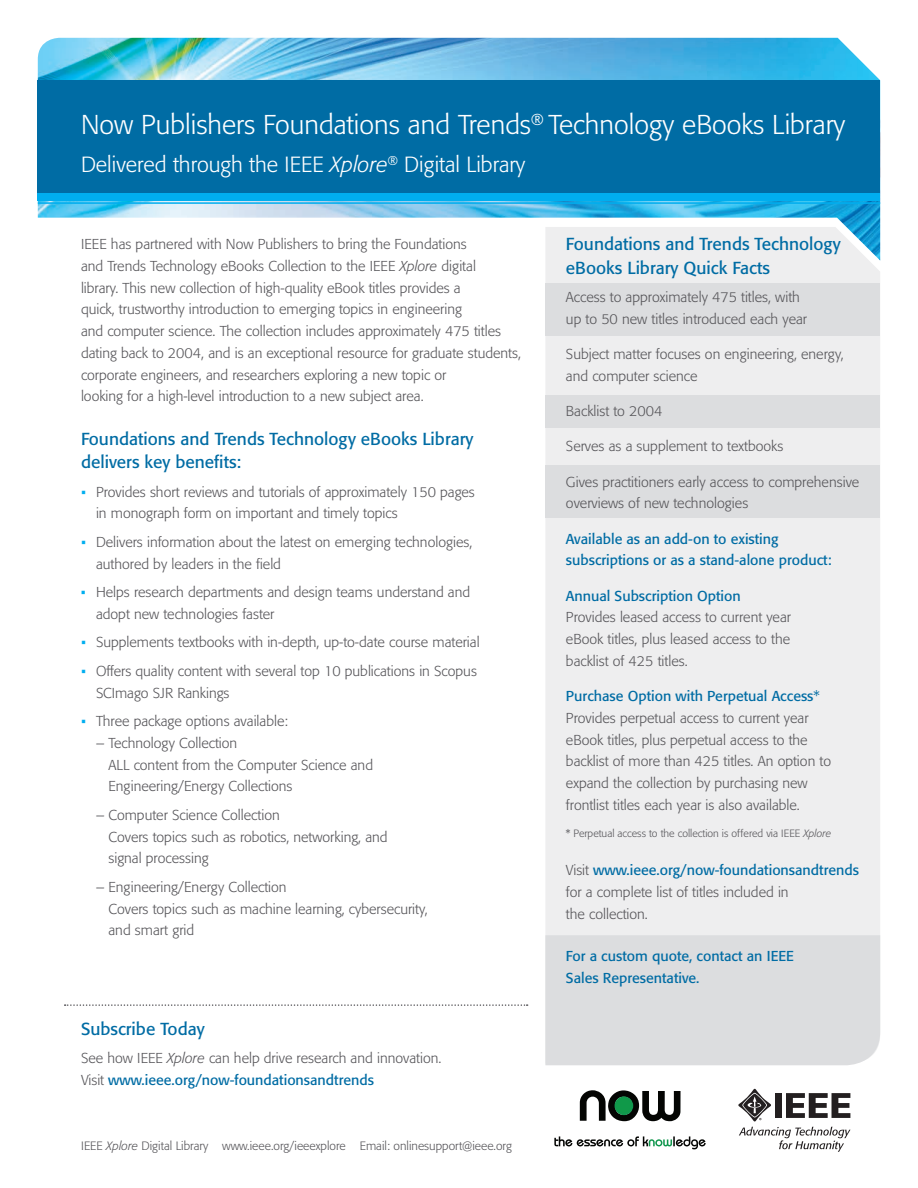
<style>
.page{position:relative;width:918px;height:1188px;background:#fff}
.page>*{position:absolute;margin:0;border:0;box-sizing:border-box;transform-origin:0 0}
.t1{font:300 27px "Formata";color:#fff}
.t2{font:300 21.75px "Formata";color:#fff}
.t3{font:17.25px/23.2px "Formata";color:#006ca4}
.t4{font:300 14.25px/21.8px "Formata";color:#57565a}
.t5{font:14.25px/21.8px "Formata";color:#006ca4}
.t6{font:300 12px "Formata";color:#57565a}
.t7{font:300 10.5px "Formata";color:#57565a}
.s1{font-style:italic}
.s2{font-family:"Calibri";font-weight:400;color:#00aeef}
.s3{font-weight:400;color:#006ca4}
.s4{color:#006ca4}
</style>
<div class="page">
<div style="left:545px;top:261px;width:335px;height:674px;background:#eeeeef"></div>
<div style="left:545px;top:283px;width:335px;height:53px;background:#dcdddf"></div>
<div style="left:545px;top:465px;width:335px;height:53px;background:#dcdddf"></div>
<div style="left:545px;top:395px;width:335px;height:33px;background:#dcdddf"></div>
<div style="left:545px;top:935px;width:335px;height:130px;background:#dcdddf"></div>
<svg style="left:65px;top:1004px;width:463px;height:2px"></svg>
<img style="left:38px;top:38px;width:842px;height:223px">
<div style="left:38px;top:81px;width:842px;height:115px;background:#006ca4"></div>
<div style="left:38px;top:193px;width:842px;height:8px;background:#00aeef"></div>
<hr style="left:38px;top:202px;width:842px;height:2px;background:#00aeef">
<svg style="left:738px;top:1089px;width:112px;height:63px"></svg>
<img style="left:579px;top:1101px;width:93px;height:21px">
<img style="left:580px;top:1090px;width:101px;height:31px">
<img style="left:615px;top:1096px;width:18px;height:19px;border-radius:9px">
<img style="left:616px;top:1098px;width:15px;height:15px;border-radius:8px">
<img style="left:555px;top:1146px;width:149px;height:4px">
<img style="left:554px;top:1136px;width:152px;height:10px">
<h1 class="t1" style="left:81px;top:108px;width:766px">Now Publishers Foundations and Trends<sup>®</sup> Technology eBooks Library</h1>
<h2 class="t2" style="left:81px;top:152px;width:446px">Delivered through the IEEE <span class="s1">Xplore</span><sup>®</sup> Digital Library</h2>
<p class="t4" style="left:81px;top:233px;width:442px">IEEE has partnered with Now Publishers to bring the Foundations<br>and Trends Technology eBooks Collection to the IEEE <span class="s1">Xplore</span> digital<br>library. This new collection of high-quality eBook titles provides a<br>quick, trustworthy introduction to emerging topics in engineering<br>and computer science. The collection includes approximately 475 titles dating back to 2004, and is an exceptional resource for graduate students, corporate engineers, and researchers exploring a new topic or<br>looking for a high-level introduction to a new subject area.</p>
<p class="t3" style="left:81px;top:427px;width:394px">Foundations and Trends Technology eBooks Library delivers key benefits:</p>
<p class="t4" style="left:96px;top:481px;width:380px;text-indent:-15px"><span class="s2">▪</span> Provides short reviews and tutorials of approximately 150 pages in monograph form on important and timely topics</p>
<p class="t4" style="left:96px;top:531px;width:378px;text-indent:-15px"><span class="s2">▪</span> Delivers information about the latest on emerging technologies, authored by leaders in the field</p>
<p class="t4" style="left:96px;top:581px;width:376px;text-indent:-15px"><span class="s2">▪</span> Helps research departments and design teams understand and adopt new technologies faster</p>
<p class="t4" style="left:81px;top:632px;width:400px"><span class="s2">▪</span> Supplements textbooks with in-depth, up-to-date course material</p>
<p class="t4" style="left:96px;top:660px;width:382px;text-indent:-15px"><span class="s2">▪</span> Offers quality content with several top 10 publications in Scopus<br>SCImago SJR Rankings</p>
<p class="t4" style="left:81px;top:710px;width:209px"><span class="s2">▪</span> Three package options available:</p>
<p class="t4" style="left:108px;top:732px;width:266px;text-indent:-12px">– Technology Collection<br>ALL content from the Computer Science and<br>Engineering/Energy Collections</p>
<p class="t4" style="left:108px;top:804px;width:281px;text-indent:-12px">– Computer Science Collection<br>Covers topics such as robotics, networking, and signal processing</p>
<p class="t4" style="left:108px;top:876px;width:321px;text-indent:-12px">– Engineering/Energy Collection<br>Covers topics such as machine learning, cybersecurity, and smart grid</p>
<p class="t3" style="left:81px;top:1017px;width:125px">Subscribe Today</p>
<p class="t4" style="left:81px;top:1047px;width:362px">See how IEEE <span class="s1">Xplore</span> can help drive research and innovation.<br>Visit <span class="s3">www.ieee.org/now-foundationsandtrends</span></p>
<p class="t6" style="left:81px;top:1139px;width:432px">IEEE <span class="s1">Xplore</span> Digital Library www.ieee.org/ieeexplore Email: onlinesupport@ieee.org</p>
<p class="t3" style="left:566px;top:233px;width:276px">Foundations and Trends Technology eBooks Library Quick Facts</p>
<p class="t4" style="left:566px;top:286px;width:243px">Access to approximately 475 titles, with up to 50 new titles introduced each year</p>
<p class="t4" style="left:566px;top:343px;width:279px">Subject matter focuses on engineering, energy, and computer science</p>
<p class="t4" style="left:566px;top:400px;width:98px">Backlist to 2004</p>
<p class="t4" style="left:566px;top:436px;width:219px">Serves as a supplement to textbooks</p>
<p class="t4" style="left:566px;top:471px;width:295px">Gives practitioners early access to comprehensive overviews of new technologies</p>
<p class="t5" style="left:566px;top:528px;width:267px">Available as an add-on to existing subscriptions or as a stand-alone product:</p>
<p class="t5" style="left:566px;top:585px;width:176px">Annual Subscription Option</p>
<p class="t4" style="left:566px;top:607px;width:227px;text-align:justify">Provides leased access to current year eBook titles, plus leased access to the backlist of 425 titles.</p>
<p class="t4" style="left:566px;top:685px;width:267px"><span class="s3">Purchase Option with Perpetual Access</span><span class="s4">* </span>Provides perpetual access to current year eBook titles, plus perpetual access to the backlist of more than 425 titles. An option to expand the collection by purchasing new frontlist titles each year is also available.</p>
<p class="t7" style="left:566px;top:828px;width:267px">* Perpetual access to the collection is offered via IEEE <span class="s1">Xplore</span></p>
<p class="t4" style="left:566px;top:860px;width:295px">Visit <span class="s3">www.ieee.org/now-foundationsandtrends </span>for a complete list of titles included in<br>the collection.</p>
<p class="t5" style="left:566px;top:945px;width:230px">For a custom quote, contact an IEEE<br>Sales Representative.</p>
</div>
